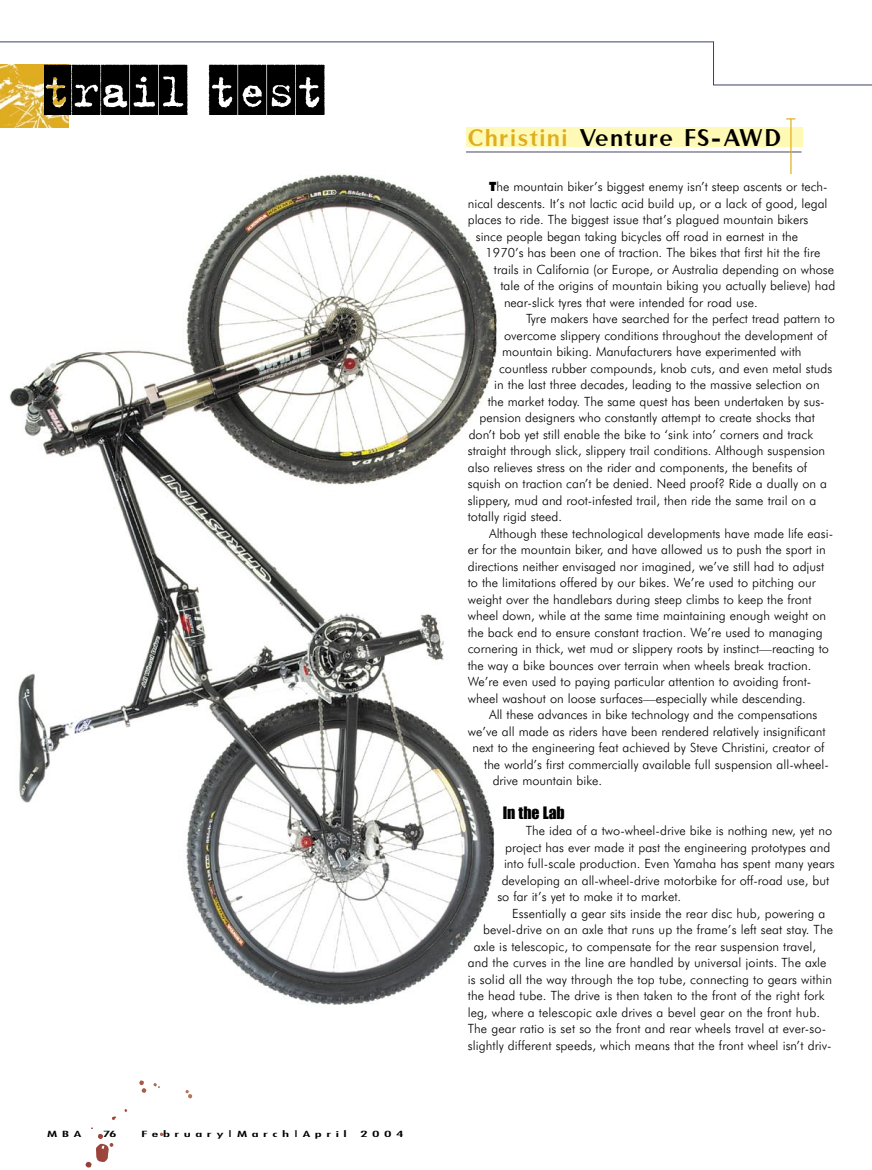
<style>
.page{position:relative;width:872px;height:1170px;background:#fff}
.page>*{position:absolute;margin:0;border:0;box-sizing:border-box;transform-origin:0 0}
.t1{font:27px "Rubino Sans ICG Fill";letter-spacing:.065em;color:#000}
.t2{font:15.75px "Impact";color:#000}
.t3{font:300 12.75px "Futura BT";color:#000}
.t4{font:condensed 8.25px "Futura";letter-spacing:.245em;color:#000;scale:2.21 1}
.s1{color:#e0ad20}
.s2{font-weight:900}
</style>
<div class="page">
<svg style="left:86px;top:1080px;width:106px;height:87px"></svg>
<img style="left:0;top:65px;width:68px;height:63px">
<img style="left:45px;top:64px;width:280px;height:51px">
<img style="left:9px;top:152px;width:528px;height:853px">
<div style="left:466px;top:128px;width:336px;height:19px;background:#fefab5"></div>
<hr style="left:466px;top:151px;width:335px;height:1px;background:#686678">
<hr style="left:790px;top:119px;width:1px;height:55px;background:#e0ad20">
<hr style="left:0;top:41px;width:714px;height:1px;background:#394162">
<hr style="left:713px;top:42px;width:1px;height:43px;background:#394162">
<hr style="left:713px;top:85px;width:158px;height:1px;background:#394162">
<p class="t4" style="left:47px;top:1128px;width:17px">MBA</p>
<p class="t4" style="left:103px;top:1128px;width:8px">76</p>
<p class="t4" style="left:141px;top:1128px;width:95px">February|March|April</p>
<p class="t4" style="left:360px;top:1128px;width:21px">2004</p>
<p class="t1" style="left:468px;top:123px;width:315px"><span class="s1">Christini</span> Venture FS-AWD</p>
<p class="t3" style="left:489px;top:179px;width:340px"><span class="s2">T</span>he mountain biker’s biggest enemy isn’t steep ascents or tech-</p>
<p class="t3" style="left:468px;top:195px;width:361px">nical descents. It’s not lactic acid build up, or a lack of good, legal</p>
<p class="t3" style="left:468px;top:212px;width:342px">places to ride. The biggest issue that’s plagued mountain bikers</p>
<p class="t3" style="left:476px;top:228px;width:324px">since people began taking bicycles off road in earnest in the</p>
<p class="t3" style="left:485px;top:245px;width:336px">1970’s has been one of traction. The bikes that first hit the fire</p>
<p class="t3" style="left:494px;top:261px;width:341px">trails in California (or Europe, or Australia depending on whose</p>
<p class="t3" style="left:500px;top:278px;width:336px">tale of the origins of mountain biking you actually believe) had</p>
<p class="t3" style="left:504px;top:294px;width:255px">near-slick tyres that were intended for road use.</p>
<p class="t3" style="left:526px;top:311px;width:310px">Tyre makers have searched for the perfect tread pattern to</p>
<p class="t3" style="left:504px;top:327px;width:325px">overcome slippery conditions throughout the development of</p>
<p class="t3" style="left:502px;top:344px;width:301px">mountain biking. Manufacturers have experimented with</p>
<p class="t3" style="left:499px;top:360px;width:335px">countless rubber compounds, knob cuts, and even metal studs</p>
<p class="t3" style="left:494px;top:377px;width:327px">in the last three decades, leading to the massive selection on</p>
<p class="t3" style="left:488px;top:393px;width:338px">the market today. The same quest has been undertaken by sus-</p>
<p class="t3" style="left:479px;top:410px;width:337px">pension designers who constantly attempt to create shocks that</p>
<p class="t3" style="left:468px;top:426px;width:346px">don’t bob yet still enable the bike to ‘sink into’ corners and track</p>
<p class="t3" style="left:468px;top:443px;width:359px">straight through slick, slippery trail conditions. Although suspension</p>
<p class="t3" style="left:468px;top:459px;width:341px">also relieves stress on the rider and components, the benefits of</p>
<p class="t3" style="left:468px;top:476px;width:361px">squish on traction can’t be denied. Need proof? Ride a dually on a</p>
<p class="t3" style="left:468px;top:492px;width:350px">slippery, mud and root-infested trail, then ride the same trail on a</p>
<p class="t3" style="left:468px;top:509px;width:96px">totally rigid steed.</p>
<p class="t3" style="left:489px;top:525px;width:345px">Although these technological developments have made life easi-</p>
<p class="t3" style="left:468px;top:542px;width:359px">er for the mountain biker, and have allowed us to push the sport in</p>
<p class="t3" style="left:468px;top:558px;width:358px">directions neither envisaged nor imagined, we’ve still had to adjust</p>
<p class="t3" style="left:468px;top:575px;width:350px">to the limitations offered by our bikes. We’re used to pitching our</p>
<p class="t3" style="left:468px;top:591px;width:345px">weight over the handlebars during steep climbs to keep the front</p>
<p class="t3" style="left:468px;top:608px;width:360px">wheel down, while at the same time maintaining enough weight on</p>
<p class="t3" style="left:468px;top:624px;width:356px">the back end to ensure constant traction. We’re used to managing</p>
<p class="t3" style="left:468px;top:641px;width:363px">cornering in thick, wet mud or slippery roots by instinct—reacting to</p>
<p class="t3" style="left:468px;top:657px;width:345px">the way a bike bounces over terrain when wheels break traction.</p>
<p class="t3" style="left:468px;top:674px;width:345px">We’re even used to paying particular attention to avoiding front-</p>
<p class="t3" style="left:468px;top:690px;width:339px">wheel washout on loose surfaces—especially while descending.</p>
<p class="t3" style="left:489px;top:707px;width:330px">All these advances in bike technology and the compensations</p>
<p class="t3" style="left:468px;top:723px;width:359px">we’ve all made as riders have been rendered relatively insignificant</p>
<p class="t3" style="left:472px;top:740px;width:353px">next to the engineering feat achieved by Steve Christini, creator of</p>
<p class="t3" style="left:484px;top:756px;width:346px">the world’s first commercially available full suspension all-wheel-</p>
<p class="t3" style="left:493px;top:773px;width:111px">drive mountain bike.</p>
<p class="t2" style="left:503px;top:802px;width:64px">In the Lab</p>
<p class="t3" style="left:526px;top:822px;width:308px">The idea of a two-wheel-drive bike is nothing new, yet no</p>
<p class="t3" style="left:505px;top:839px;width:326px">project has ever made it past the engineering prototypes and</p>
<p class="t3" style="left:504px;top:855px;width:332px">into full-scale production. Even Yamaha has spent many years</p>
<p class="t3" style="left:502px;top:872px;width:329px">developing an all-wheel-drive motorbike for off-road use, but</p>
<p class="t3" style="left:497px;top:888px;width:185px">so far it’s yet to make it to market.</p>
<p class="t3" style="left:512px;top:905px;width:315px">Essentially a gear sits inside the rear disc hub, powering a</p>
<p class="t3" style="left:483px;top:921px;width:351px">bevel-drive on an axle that runs up the frame’s left seat stay. The</p>
<p class="t3" style="left:474px;top:938px;width:344px">axle is telescopic, to compensate for the rear suspension travel,</p>
<p class="t3" style="left:468px;top:954px;width:360px">and the curves in the line are handled by universal joints. The axle</p>
<p class="t3" style="left:468px;top:971px;width:366px">is solid all the way through the top tube, connecting to gears within</p>
<p class="t3" style="left:468px;top:987px;width:358px">the head tube. The drive is then taken to the front of the right fork</p>
<p class="t3" style="left:468px;top:1004px;width:354px">leg, where a telescopic axle drives a bevel gear on the front hub.</p>
<p class="t3" style="left:468px;top:1020px;width:360px">The gear ratio is set so the front and rear wheels travel at ever-so-</p>
<p class="t3" style="left:468px;top:1037px;width:365px">slightly different speeds, which means that the front wheel isn’t driv-</p>
</div>
